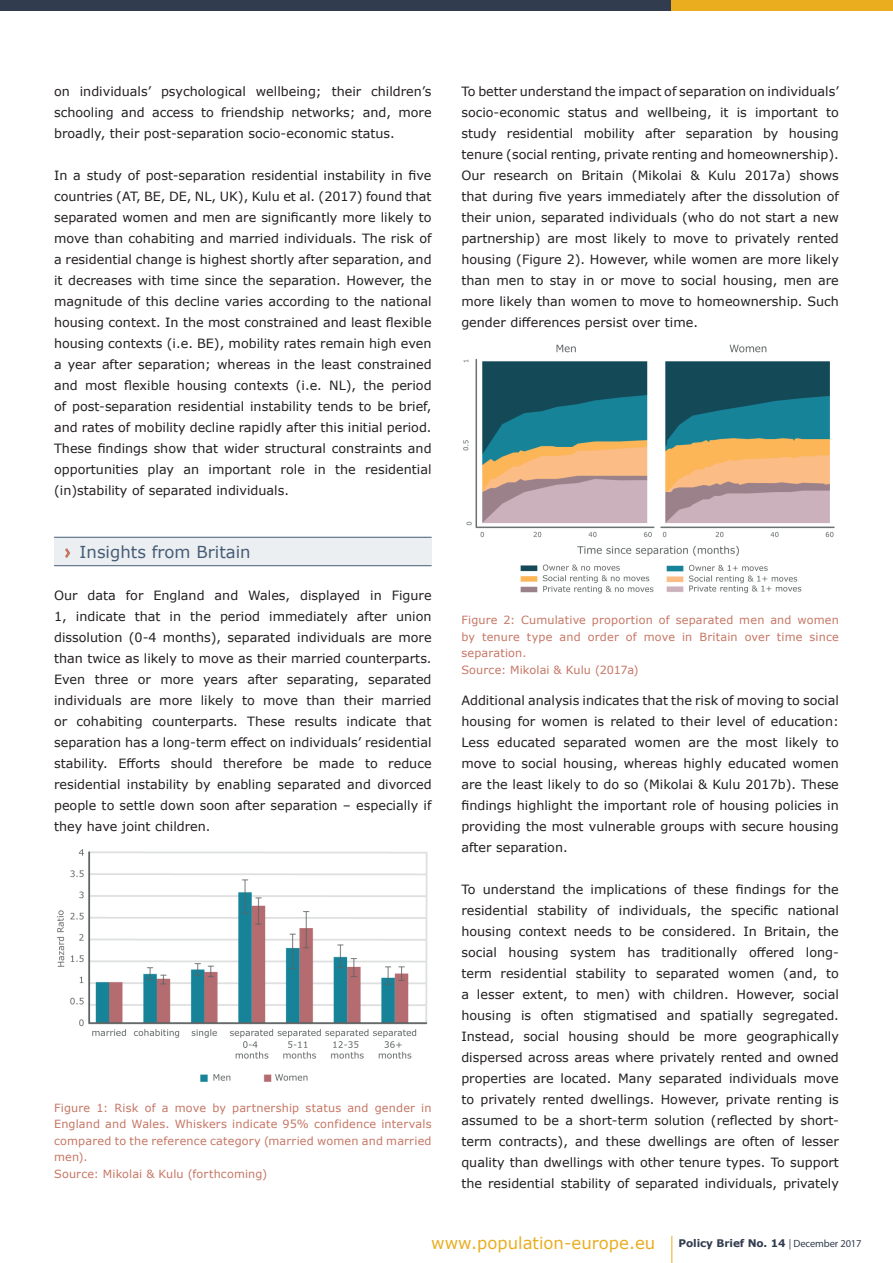
<style>
.page{position:relative;width:893px;height:1263px;background:#fff}
.page>*{position:absolute;margin:0;border:0;box-sizing:border-box;transform-origin:0 0}
.Headline{font:16.5px "Verdana";color:#465d77}
.t1{font:16.5px "Verdana";color:#eaad20}
.t2{font:12.75px/21px "Verdana";color:#231f20;text-align:justify}
.Bildunterschrift{font:11.25px/16.5px "Verdana";letter-spacing:.015em;color:#c67664;text-align:justify}
.Fußzeile_-_Policy_Br{font:700 10.5px "Verdana";letter-spacing:-.01em;color:#323c4f}
.s1{font-family:"Myriad Pro";font-weight:400}
</style>
<div class="page">
<svg style="left:671px;top:1236px;width:1px;height:27px"></svg>
<div style="left:54px;top:537px;width:378px;height:29px;background:#eceff1"></div>
<svg style="left:65px;top:548px;width:5px;height:10px"></svg>
<hr style="left:54px;top:565px;width:378px;height:1px;background:#465d77">
<hr style="left:54px;top:537px;width:378px;height:1px;background:#465d77">
<img style="left:463px;top:344px;width:372px;height:250px">
<img style="left:57px;top:849px;width:371px;height:233px">
<div style="left:0;top:0;width:672px;height:11px;background:#323c4f"></div>
<div style="left:672px;top:0;width:221px;height:11px;background:#eaad20"></div>
<p class="t2" style="left:54px;top:81px;width:379px">on individuals’ psychological wellbeing; their children’s schooling and access to friendship networks; and, more broadly, their post-separation socio-economic status.</p>
<p class="t2" style="left:54px;top:165px;width:379px">In a study of post-separation residential instability in five countries (AT, BE, DE, NL, UK), Kulu et al. (2017) found that separated women and men are significantly more likely to move than cohabiting and married individuals. The risk of a residential change is highest shortly after separation, and it decreases with time since the separation. However, the magnitude of this decline varies according to the national housing context. In the most constrained and least flexible housing contexts (i.e. BE), mobility rates remain high even a year after separation; whereas in the least constrained and most flexible housing contexts (i.e. NL), the period of post-separation residential instability tends to be brief, and rates of mobility decline rapidly after this initial period.<br>These findings show that wider structural constraints and opportunities play an important role in the residential (in)stability of separated individuals.</p>
<p class="Headline" style="left:80px;top:541px;width:173px">Insights from Britain</p>
<p class="t2" style="left:54px;top:585px;width:379px">Our data for England and Wales, displayed in Figure 1, indicate that in the period immediately after union dissolution (0-4 months), separated individuals are more than twice as likely to move as their married counterparts.<br>Even three or more years after separating, separated individuals are more likely to move than their married or cohabiting counterparts. These results indicate that separation has a long-term effect on individuals’ residential stability. Efforts should therefore be made to reduce residential instability by enabling separated and divorced people to settle down soon after separation – especially if they have joint children.</p>
<p class="Headline" style="left:80px;top:541px;width:288px">Demographic Change and Housing</p>
<p class="Bildunterschrift" style="left:54px;top:1099px;width:379px">Figure 1: Risk of a move by partnership status and gender in England and Wales. Whiskers indicate 95% confidence intervals compared to the reference category (married women and married men).</p>
<p class="Bildunterschrift" style="left:54px;top:1165px;width:215px">Source: Mikolai &amp; Kulu (forthcoming)</p>
<p class="t2" style="left:461px;top:81px;width:379px">To better understand the impact of separation on individuals’ socio-economic status and wellbeing, it is important to study residential mobility after separation by housing tenure (social renting, private renting and homeownership).<br>Our research on Britain (Mikolai &amp; Kulu 2017a) shows that during five years immediately after the dissolution of their union, separated individuals (who do not start a new partnership) are most likely to move to privately rented housing (Figure 2). However, while women are more likely than men to stay in or move to social housing, men are more likely than women to move to homeownership. Such gender differences persist over time.</p>
<p class="Bildunterschrift" style="left:461px;top:612px;width:379px">Figure 2: Cumulative proportion of separated men and women by tenure type and order of move in Britain over time since separation.</p>
<p class="Bildunterschrift" style="left:461px;top:661px;width:179px">Source: Mikolai &amp; Kulu (2017a)</p>
<p class="t2" style="left:461px;top:690px;width:379px">Additional analysis indicates that the risk of moving to social housing for women is related to their level of education:<br>Less educated separated women are the most likely to move to social housing, whereas highly educated women are the least likely to do so (Mikolai &amp; Kulu 2017b). These findings highlight the important role of housing policies in providing the most vulnerable groups with secure housing after separation.</p>
<p class="t2" style="left:461px;top:879px;width:379px">To understand the implications of these findings for the residential stability of individuals, the specific national housing context needs to be considered. In Britain, the social housing system has traditionally offered long&shy;term residential stability to separated women (and, to a lesser extent, to men) with children. However, social housing is often stigmatised and spatially segregated.<br>Instead, social housing should be more geographically dispersed across areas where privately rented and owned properties are located. Many separated individuals move to privately rented dwellings. However, private renting is assumed to be a short-term solution (reflected by short&shy;term contracts), and these dwellings are often of lesser quality than dwellings with other tenure types. To support the residential stability of separated individuals, privately</p>
<p class="t1" style="left:431px;top:1231px;width:226px">www.population-europe.eu</p>
<p class="Fußzeile_-_Policy_Br" style="left:679px;top:1236px;width:185px">Policy Brief No. 14 <span class="s1">| December 2017</span></p>
</div>
